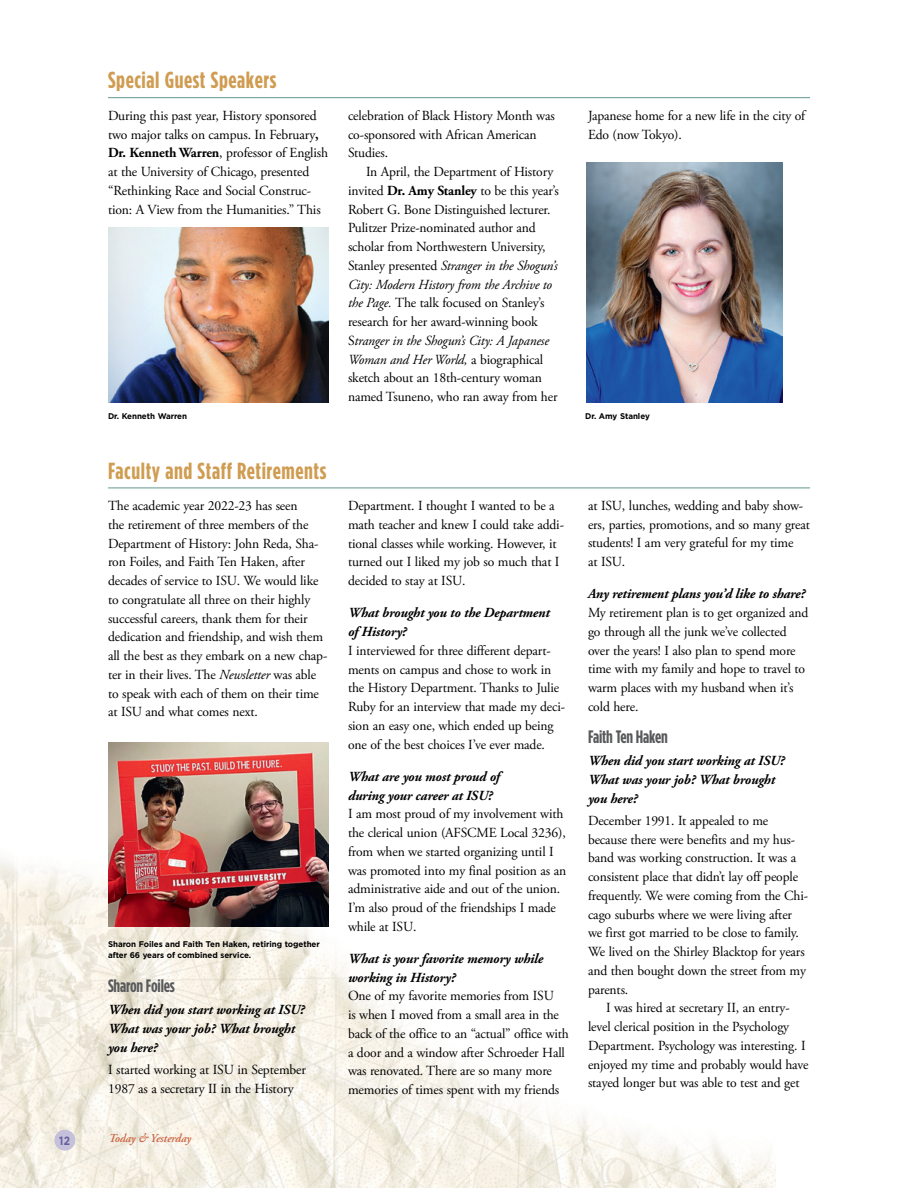
<style>
.page{position:relative;width:918px;height:1188px;background:#fff}
.page>*{position:absolute;margin:0;border:0;box-sizing:border-box;transform-origin:0 0}
.H2_header{font:700 23.25px "Gotham Condensed";letter-spacing:.025em;color:#cf9c51}
.H3_obituary_names{font:700 18px "Gotham Condensed";letter-spacing:-.01em;color:#58595b}
.P_Body_Copy_1st_Para{font:13.8px/18.8px "Adobe Garamond Pro";letter-spacing:-.01em;color:#000}
.P_Body_Copy_subseque{font:13.8px/18.8px "Adobe Garamond Pro";letter-spacing:-.01em;color:#000}
.P_Body_Copy_1st_Para-2{font:italic 700 13.8px/18.8px "Adobe Garamond Pro";letter-spacing:-.01em;color:#000}
.t1{font:italic 600 12px "Adobe Garamond Pro";letter-spacing:-.01em;color:#ca633e}
.t2{font:700 12px "Gotham";color:#675f9e;scale:.85 1}
.P_Captions{font:700 8.25px/10.8px "Gotham";letter-spacing:-.005em;color:#000}
.s1{font-weight:700}
.s2{font-style:italic}
</style>
<div class="page">
<img style="left:0;top:764px;width:776px;height:424px">
<div style="left:54px;top:1130px;width:21px;height:21px;background:#c6c1da;border-radius:50%"></div>
<img style="left:108px;top:228px;width:220px;height:175px">
<img style="left:586px;top:162px;width:197px;height:241px">
<img style="left:108px;top:743px;width:220px;height:184px">
<hr style="left:108px;top:97px;width:702px;height:1px;background:#649891">
<hr style="left:108px;top:488px;width:702px;height:1px;background:#649891">
<p class="t2" style="left:59px;top:1133px;width:14px">12</p>
<h2 class="H2_header" style="left:108px;top:67px;width:170px">Special Guest Speakers</h2>
<p class="P_Body_Copy_1st_Para" style="left:108px;top:107px;width:222px">During this past year, History sponsored two major talks on campus. In February<span class="s1">, Dr. Kenneth Warren</span>, professor of English at the University of Chicago, presented “Rethinking Race and Social Construc&shy;tion: A View from the Humanities.” This</p>
<p class="P_Body_Copy_1st_Para" style="left:348px;top:107px;width:208px">celebration of Black History Month was co-sponsored with African American<br>Studies.</p>
<p class="P_Body_Copy_subseque" style="left:348px;top:163px;width:212px;text-indent:18px">In April, the Department of History invited <span class="s1">Dr. Amy Stanley</span> to be this year’s Robert G. Bone Distinguished lecturer.<br>Pulitzer Prize-nominated author and scholar from Northwestern University, Stanley presented <span class="s2">Stranger in the Shogun’s City: Modern History from the Archive to the Page.</span> The talk focused on Stanley’s research for her award-winning book S<span class="s2">tranger in the Shogun’s City: A Japanese Woman and Her World,</span> a biographical sketch about an 18th-century woman named Tsuneno, who ran away from her</p>
<p class="P_Body_Copy_subseque" style="left:588px;top:107px;width:219px">Japanese home for a new life in the city of<br>Edo (now Tokyo).</p>
<p class="P_Captions" style="left:108px;top:411px;width:81px">Dr. Kenneth Warren</p>
<p class="P_Captions" style="left:585px;top:411px;width:66px">Dr. Amy Stanley</p>
<h2 class="H2_header" style="left:108px;top:457px;width:220px">Faculty and Staff Retirements</h2>
<p class="P_Body_Copy_1st_Para" style="left:108px;top:497px;width:221px">The academic year 2022-23 has seen<br>the retirement of three members of the Department of History: John Reda, Sha&shy;ron Foiles, and Faith Ten Haken, after decades of service to ISU. We would like to congratulate all three on their highly successful careers, thank them for their dedication and friendship, and wish them all the best as they embark on a new chap&shy;ter in their lives. The <span class="s2">Newsletter</span> was able to speak with each of them on their time at ISU and what comes next.</p>
<p class="P_Captions" style="left:108px;top:939px;width:213px">Sharon Foiles and Faith Ten Haken, retiring together after 66 years of combined service.</p>
<h3 class="H3_obituary_names" style="left:108px;top:976px;width:68px">Sharon Foiles</h3>
<p class="P_Body_Copy_1st_Para-2" style="left:108px;top:1001px;width:198px">When did you start working at ISU?<br>What was your job? What brought you here?</p>
<p class="P_Body_Copy_1st_Para" style="left:108px;top:1061px;width:199px">I started working at ISU in September<br>1987 as a secretary II in the History</p>
<p class="t1" style="left:109px;top:1132px;width:84px">Today &amp; Yesterday</p>
<p class="P_Body_Copy_1st_Para" style="left:348px;top:497px;width:217px">Department. I thought I wanted to be a math teacher and knew I could take addi&shy;tional classes while working. However, it turned out I liked my job so much that I decided to stay at ISU.</p>
<p class="P_Body_Copy_1st_Para-2" style="left:348px;top:604px;width:203px">What brought you to the Department of History?</p>
<p class="P_Body_Copy_1st_Para" style="left:348px;top:642px;width:219px">I interviewed for three different depart&shy;ments on campus and chose to work in the History Department. Thanks to Julie Ruby for an interview that made my deci&shy;sion an easy one, which ended up being one of the best choices I’ve ever made.</p>
<p class="P_Body_Copy_1st_Para-2" style="left:348px;top:767px;width:153px">What are you most proud of during your career at ISU?</p>
<p class="P_Body_Copy_1st_Para" style="left:348px;top:805px;width:220px">I am most proud of my involvement with the clerical union (AFSCME Local 3236), from when we started organizing until I was promoted into my final position as an administrative aide and out of the union.<br>I’m also proud of the friendships I made while at ISU.</p>
<p class="P_Body_Copy_1st_Para-2" style="left:348px;top:950px;width:197px">What is your favorite memory while working in History?</p>
<p class="P_Body_Copy_1st_Para" style="left:348px;top:987px;width:222px">One of my favorite memories from ISU<br>is when I moved from a small area in the back of the office to an “actual” office with a door and a window after Schroeder Hall was renovated. There are so many more memories of times spent with my friends</p>
<p class="P_Body_Copy_1st_Para" style="left:588px;top:497px;width:223px">at ISU, lunches, wedding and baby show&shy;ers, parties, promotions, and so many great students! I am very grateful for my time<br>at ISU.</p>
<p class="P_Body_Copy_1st_Para-2" style="left:588px;top:585px;width:219px">Any retirement plans you’d like to share?</p>
<p class="P_Body_Copy_1st_Para" style="left:588px;top:604px;width:222px">My retirement plan is to get organized and go through all the junk we’ve collected over the years! I also plan to spend more time with my family and hope to travel to warm places with my husband when it’s cold here.</p>
<h3 class="H3_obituary_names" style="left:588px;top:727px;width:81px">Faith Ten Haken</h3>
<p class="P_Body_Copy_1st_Para-2" style="left:588px;top:752px;width:198px">When did you start working at ISU?<br>What was your job? What brought you here?</p>
<p class="P_Body_Copy_1st_Para" style="left:588px;top:812px;width:222px">December 1991. It appealed to me because there were benefits and my hus&shy;band was working construction. It was a consistent place that didn’t lay off people frequently. We were coming from the Chi&shy;cago suburbs where we were living after we first got married to be close to family.<br>We lived on the Shirley Blacktop for years and then bought down the street from my parents.</p>
<p class="P_Body_Copy_subseque" style="left:588px;top:999px;width:222px;text-indent:18px">I was hired at secretary II, an entry&shy;level clerical position in the Psychology Department. Psychology was interesting. I enjoyed my time and probably would have stayed longer but was able to test and get</p>
</div>
